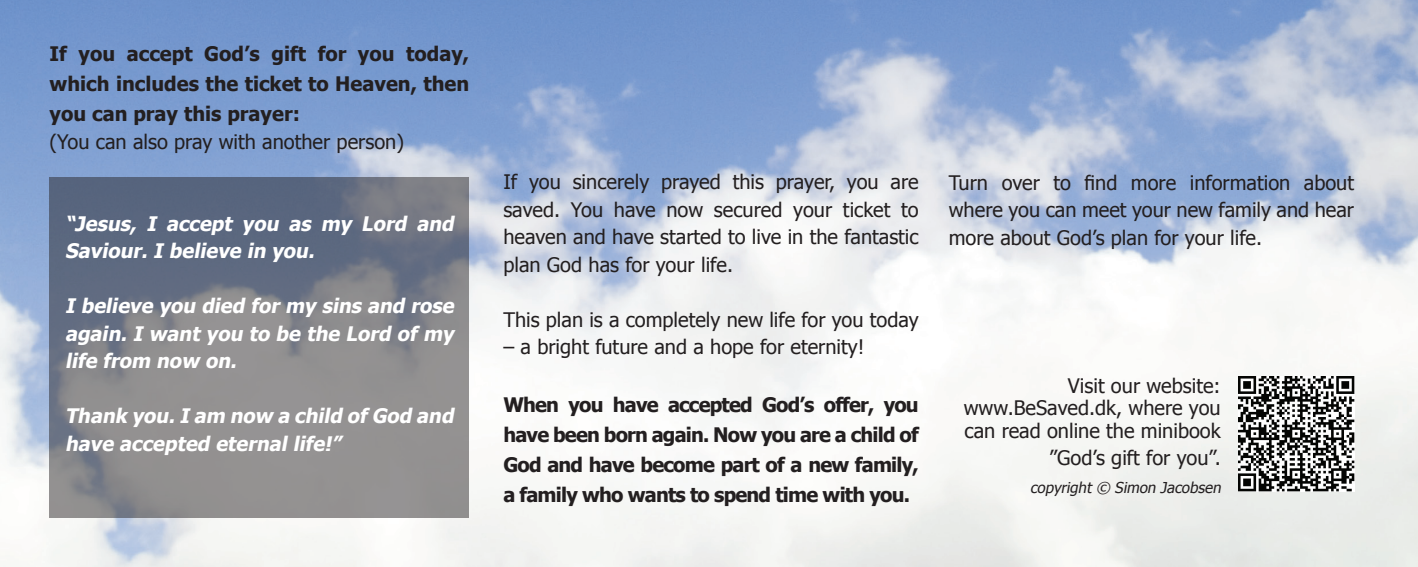
<style>
.page{position:relative;width:1418px;height:567px;background:#fff}
.page>*{position:absolute;margin:0;border:0;box-sizing:border-box;transform-origin:0 0}
.t1{font:20px/27.5px "Tahoma";color:#231f20;text-align:justify}
.t2{font:700 20px/30px "Tahoma";letter-spacing:-.02em;color:#231f20;text-align:justify}
.t3{font:italic 700 20px/27.5px "Tahoma";color:#fff}
.t4{font:italic 15px "Tahoma";color:#231f20}
</style>
<div class="page">
<img style="left:0;top:0;width:1417px;height:567px">
<svg style="left:50px;top:177px;width:419px;height:340px;background:#7e8189"></svg>
<img style="left:1238px;top:376px;width:116px;height:116px">
<p class="t2" style="left:50px;top:37px;width:421px">If you accept God’s gift for you today, which includes the ticket to Heaven, then you can pray this prayer:</p>
<p class="t1" style="left:50px;top:127px;width:356px">(You can also pray with another person)</p>
<p class="t3" style="left:65px;top:209px;width:394px">“Jesus, I accept you as my Lord and<br>Saviour. I believe in you.</p>
<p class="t3" style="left:65px;top:291px;width:394px">I believe you died for my sins and rose again. I want you to be the Lord of my life from now on.</p>
<p class="t3" style="left:65px;top:401px;width:394px">Thank you.I am now a child ofGod and have accepted eternal life!”</p>
<p class="t1" style="left:503px;top:167px;width:417px">If you sincerely prayed this prayer, you are saved. You have now secured your ticket to heaven and have started to live in the fantastic plan God has for your life.</p>
<p class="t1" style="left:503px;top:305px;width:417px">This plan is a completely new life for you today</p>
<p class="t1" style="left:503px;top:332px;width:362px">– a bright future and a hope for eternity!</p>
<p class="t2" style="left:503px;top:388px;width:417px">When you have accepted God’s offer, you have been born again. Now you are a child of God and have become part of a new family, a family who wants to spend time with you.</p>
<p class="t1" style="left:948px;top:168px;width:407px">Turn over to find more information about where you can meet your new family and hear more about God’s plan for your life.</p>
<p class="t1" style="left:963px;top:373px;width:258px;line-height:22.5px;text-indent:104px">Visit our website: www.BeSaved.dk, where you can read online the minibook</p>
<p class="t1" style="left:1049px;top:443px;width:173px">”God’s gift for you”.</p>
<p class="t4" style="left:1030px;top:477px;width:195px">copyright © Simon Jacobsen</p>
</div>
